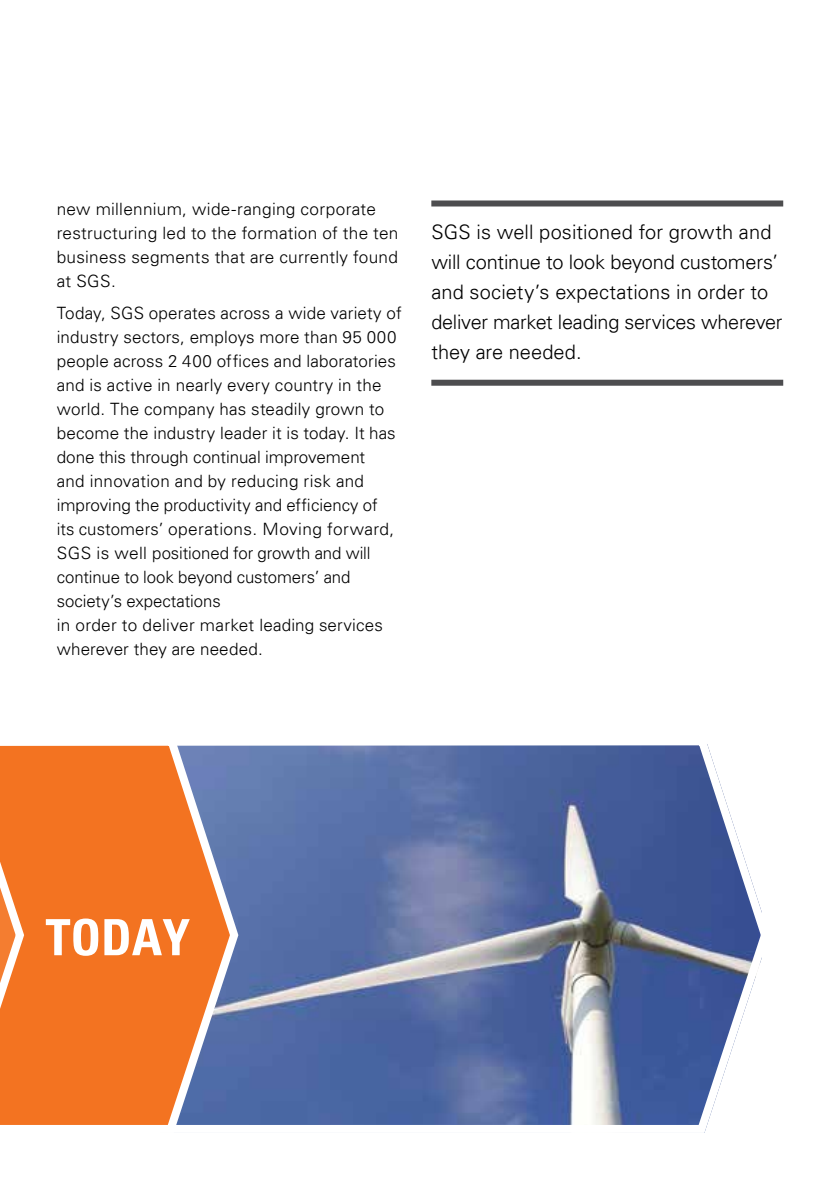
<style>
.page{position:relative;width:840px;height:1191px;background:#fff}
.page>*{position:absolute;margin:0;border:0;box-sizing:border-box;transform-origin:0 0}
.t1{font:700 condensed 50px "Univers LT";color:#fff}
.t2{font:300 20px/30px "Univers LT";letter-spacing:-.005em;color:#000}
.t3{font:300 17px/24px "Univers LT";letter-spacing:.01em;color:#000}
</style>
<div class="page">
<svg style="left:242px;top:744px;width:520px;height:389px"></svg>
<div style="left:431px;top:200px;width:351px;height:6px;background:#4d4d4f"></div>
<div style="left:431px;top:380px;width:351px;height:6px;background:#4d4d4f"></div>
<svg style="left:28px;top:745px;width:214px;height:380px"></svg>
<svg style="left:0;top:745px;width:28px;height:380px"></svg>
<p class="t3" style="left:57px;top:197px;width:343px">new millennium, wide-ranging corporate restructuring led to the formation of the ten business segments that are currently found at SGS.</p>
<p class="t3" style="left:57px;top:301px;width:346px">Today, SGS operates across a wide variety of industry sectors, employs more than 95 000 people across 2 400 offices and laboratories and is active in nearly every country in the world. The company has steadily grown to become the industry leader it is today. It has done this through continual improvement<br>and innovation and by reducing risk and improving the productivity and efficiency of<br>its customers’ operations. Moving forward, SGS is well positioned for growth and will continue to look beyond customers’ and society’s expectations<br>in order to deliver market leading services wherever they are needed.</p>
<p class="t2" style="left:431px;top:217px;width:352px">SGS is well positioned for growth and will continue to look beyond customers’ and society’s expectations in order to deliver market leading services wherever they are needed.</p>
<h1 class="t1" style="left:45px;top:906px;width:146px">TODAY</h1>
</div>
